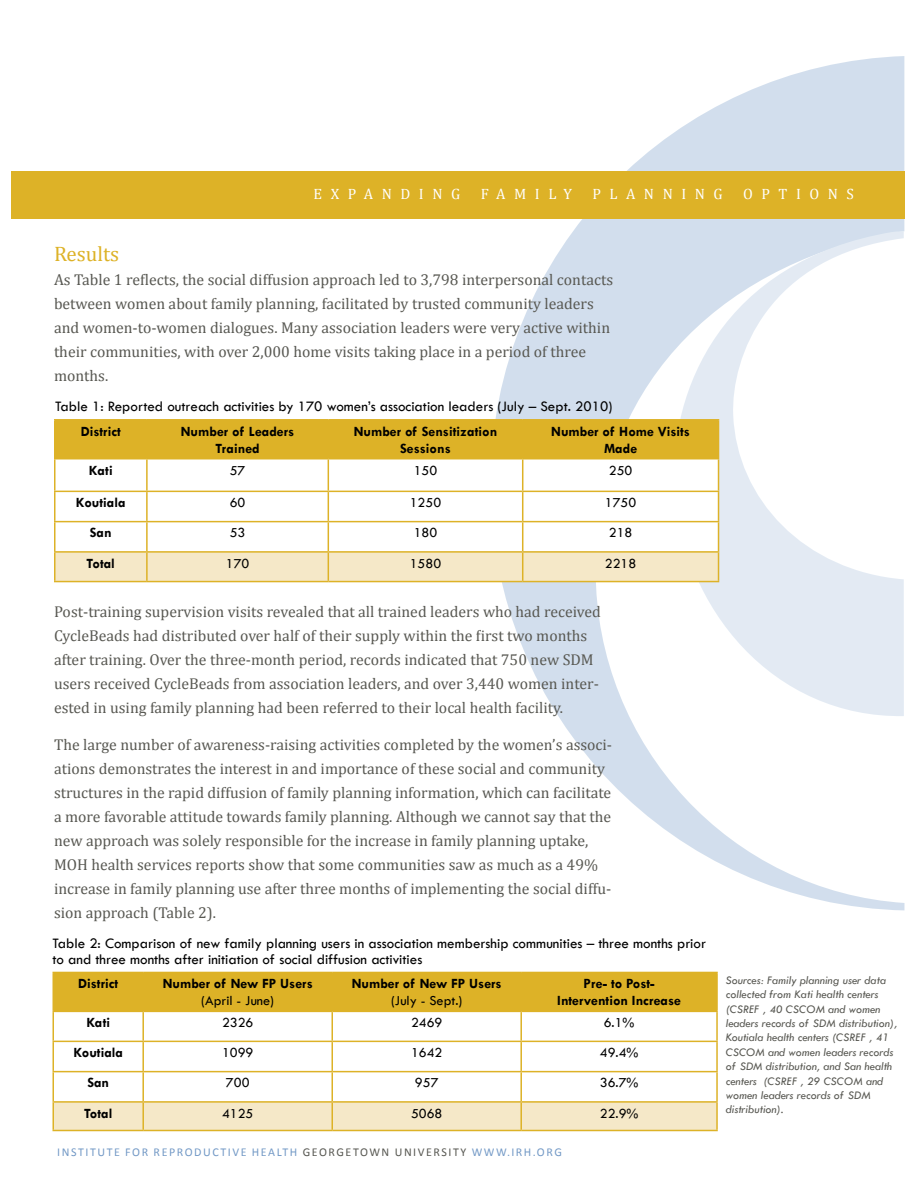
<style>
.page{position:relative;width:918px;height:1188px;background:#fff}
.page>*{position:absolute;margin:0;border:0;box-sizing:border-box;transform-origin:0 0}
.t1{font:21px "Cambria";color:#ddb227}
.t2{font:15.75px/24px "Cambria";color:#585852}
.t3{font:15px/16.5px "Tw Cen";color:#000}
.t4{font:15px "Cambria";letter-spacing:.57em;color:#fff}
.t5{font:700 14.25px/17.1px "Tw Cen";color:#000;text-align:center}
.t6{font:14.25px "Tw Cen";color:#000}
.t7{font:italic 12px/14.4px "Tw Cen";color:#585852}
.t8{font:12px "Calibri";letter-spacing:.13em;color:#7399c6}
.s1{color:#585852}
</style>
<div class="page">
<svg style="left:491px;top:56px;width:414px;height:854px"></svg>
<svg style="left:669px;top:231px;width:235px;height:487px"></svg>
<div style="left:11px;top:171px;width:893px;height:48px;background:#ddb227"></div>
<div style="left:56px;top:421px;width:662px;height:37px;background:#ddb227"></div>
<svg style="left:56px;top:459px;width:662px;height:32px"></svg>
<hr style="left:54px;top:458px;width:93px;height:1px;background:#ddb227">
<hr style="left:147px;top:458px;width:181px;height:1px;background:#ddb227">
<hr style="left:328px;top:458px;width:195px;height:1px;background:#ddb227">
<hr style="left:523px;top:458px;width:196px;height:1px;background:#ddb227">
<hr style="left:54px;top:491px;width:93px;height:1px;background:#ddb227">
<hr style="left:54px;top:521px;width:93px;height:1px;background:#ddb227">
<hr style="left:54px;top:551px;width:93px;height:2px;background:#ddb227">
<hr style="left:54px;top:419px;width:93px;height:2px;background:#ddb227">
<hr style="left:54px;top:421px;width:2px;height:37px;background:#ddb227">
<hr style="left:54px;top:459px;width:2px;height:32px;background:#ddb227">
<hr style="left:54px;top:492px;width:2px;height:29px;background:#ddb227">
<hr style="left:54px;top:522px;width:2px;height:29px;background:#ddb227">
<hr style="left:54px;top:553px;width:2px;height:28px;background:#ddb227">
<hr style="left:54px;top:581px;width:93px;height:1px;background:#ddb227">
<hr style="left:523px;top:419px;width:196px;height:2px;background:#ddb227">
<hr style="left:718px;top:421px;width:1px;height:37px;background:#ddb227">
<hr style="left:718px;top:459px;width:1px;height:32px;background:#ddb227">
<hr style="left:147px;top:419px;width:181px;height:2px;background:#ddb227">
<hr style="left:146px;top:421px;width:2px;height:37px;background:#ddb227">
<hr style="left:146px;top:459px;width:2px;height:32px;background:#ddb227">
<hr style="left:328px;top:419px;width:195px;height:2px;background:#ddb227">
<hr style="left:328px;top:421px;width:1px;height:37px;background:#ddb227">
<hr style="left:522px;top:421px;width:1px;height:37px;background:#ddb227">
<hr style="left:328px;top:459px;width:1px;height:32px;background:#ddb227">
<hr style="left:522px;top:459px;width:1px;height:32px;background:#ddb227">
<svg style="left:55px;top:491px;width:664px;height:91px"></svg>
<hr style="left:328px;top:581px;width:195px;height:1px;background:#ddb227">
<hr style="left:52px;top:1011px;width:91px;height:1px;background:#ddb227">
<hr style="left:521px;top:1011px;width:197px;height:1px;background:#ddb227">
<hr style="left:52px;top:1041px;width:91px;height:1px;background:#ddb227">
<hr style="left:521px;top:1041px;width:197px;height:1px;background:#ddb227">
<hr style="left:52px;top:1071px;width:91px;height:1px;background:#ddb227">
<hr style="left:521px;top:1071px;width:197px;height:1px;background:#ddb227">
<hr style="left:52px;top:1101px;width:91px;height:2px;background:#ddb227">
<hr style="left:521px;top:1101px;width:197px;height:2px;background:#ddb227">
<hr style="left:52px;top:972px;width:91px;height:1px;background:#ddb227">
<hr style="left:52px;top:973px;width:2px;height:38px;background:#ddb227">
<hr style="left:52px;top:1012px;width:2px;height:29px;background:#ddb227">
<hr style="left:52px;top:1042px;width:2px;height:29px;background:#ddb227">
<hr style="left:52px;top:1072px;width:2px;height:29px;background:#ddb227">
<hr style="left:52px;top:1103px;width:2px;height:27px;background:#ddb227">
<hr style="left:52px;top:1130px;width:91px;height:1px;background:#ddb227">
<hr style="left:521px;top:972px;width:197px;height:1px;background:#ddb227">
<hr style="left:716px;top:973px;width:2px;height:38px;background:#ddb227">
<hr style="left:716px;top:1012px;width:2px;height:29px;background:#ddb227">
<hr style="left:716px;top:1042px;width:2px;height:29px;background:#ddb227">
<hr style="left:716px;top:1072px;width:2px;height:29px;background:#ddb227">
<hr style="left:716px;top:1103px;width:2px;height:27px;background:#ddb227">
<hr style="left:521px;top:1130px;width:197px;height:1px;background:#ddb227">
<hr style="left:143px;top:1130px;width:189px;height:1px;background:#ddb227">
<svg style="left:53px;top:972px;width:664px;height:158px"></svg>
<hr style="left:520px;top:1103px;width:2px;height:27px;background:#ddb227">
<hr style="left:332px;top:1130px;width:189px;height:1px;background:#ddb227">
<p class="t4" style="left:314px;top:185px;width:148px">EXPANDING</p>
<p class="t4" style="left:481px;top:185px;width:93px">FAMILY</p>
<p class="t4" style="left:592px;top:185px;width:132px">PLANNING</p>
<p class="t4" style="left:743px;top:185px;width:112px">OPTIONS</p>
<h1 class="t1" style="left:54px;top:241px;width:67px">Results</h1>
<p class="t2" style="left:54px;top:267px;width:561px">As Table 1 reflects, the social diffusion approach led to 3,798 interpersonal contacts between women about family planning, facilitated by trusted community leaders and women-to-women dialogues. Many association leaders were very active within their communities, with over 2,000 home visits taking place in a period of three months.</p>
<p class="t3" style="left:55px;top:398px;width:559px">Table 1: Reported outreach activities by 170 women’s association leaders (July – Sept. 2010)</p>
<p class="t5" style="left:81px;top:422px;width:42px">District</p>
<p class="t5" style="left:181px;top:422px;width:115px">Number of Leaders<br>Trained</p>
<p class="t5" style="left:354px;top:422px;width:145px">Number of Sensitization<br>Sessions</p>
<p class="t5" style="left:551px;top:422px;width:140px">Number of Home Visits<br>Made</p>
<p class="t5" style="left:89px;top:461px;width:25px">Kati</p>
<p class="t6" style="left:230px;top:462px;width:17px">57</p>
<p class="t6" style="left:414px;top:462px;width:25px">150</p>
<p class="t6" style="left:609px;top:462px;width:25px">250</p>
<p class="t5" style="left:76px;top:494px;width:51px">Koutiala</p>
<p class="t6" style="left:230px;top:494px;width:17px">60</p>
<p class="t6" style="left:410px;top:494px;width:33px">1250</p>
<p class="t6" style="left:605px;top:494px;width:33px">1750</p>
<p class="t5" style="left:90px;top:524px;width:23px">San</p>
<p class="t6" style="left:230px;top:524px;width:17px">53</p>
<p class="t6" style="left:414px;top:524px;width:25px">180</p>
<p class="t6" style="left:609px;top:524px;width:25px">218</p>
<p class="t5" style="left:87px;top:554px;width:30px">Total</p>
<p class="t6" style="left:226px;top:555px;width:25px">170</p>
<p class="t6" style="left:410px;top:555px;width:33px">1580</p>
<p class="t6" style="left:605px;top:555px;width:33px">2218</p>
<p class="t2" style="left:54px;top:599px;width:548px">Post-training supervision visits revealed that all trained leaders who had received CycleBeads had distributed over half of their supply within the first two months after training. Over the three-month period, records indicated that 750 new SDM users received CycleBeads from association leaders, and over 3,440 women inter&shy;ested in using family planning had been referred to their local health facility.</p>
<p class="t2" style="left:54px;top:733px;width:560px">The large number of awareness-raising activities completed by the women’s associ&shy;ations demonstrates the interest in and importance of these social and community structures in the rapid diffusion of family planning information, which can facilitate a more favorable attitude towards family planning. Although we cannot say that the new approach was solely responsible for the increase in family planning uptake, MOH health services reports show that some communities saw as much as a 49% increase in family planning use after three months of implementing the social diffu&shy;sion approach (Table 2).</p>
<p class="t3" style="left:52px;top:935px;width:655px">Table 2: Comparison of new family planning users in association membership communities – three months prior to and three months after initiation of social diffusion activities</p>
<p class="t5" style="left:78px;top:975px;width:42px">District</p>
<p class="t5" style="left:163px;top:975px;width:152px">Number of New FP Users</p>
<p class="t6" style="left:201px;top:992px;width:74px">(April - June)</p>
<p class="t5" style="left:352px;top:975px;width:151px">Number of New FP Users</p>
<p class="t6" style="left:391px;top:992px;width:73px">(July - Sept.)</p>
<p class="t5" style="left:557px;top:975px;width:125px">Pre- to Post-<br>Intervention Increase</p>
<p class="t5" style="left:86px;top:1014px;width:25px">Kati</p>
<p class="t6" style="left:222px;top:1014px;width:33px">2326</p>
<p class="t6" style="left:411px;top:1014px;width:33px">2469</p>
<p class="t6" style="left:604px;top:1014px;width:32px">6.1%</p>
<p class="t5" style="left:73px;top:1044px;width:51px">Koutiala</p>
<p class="t6" style="left:222px;top:1044px;width:33px">1099</p>
<p class="t6" style="left:411px;top:1044px;width:33px">1642</p>
<p class="t6" style="left:600px;top:1044px;width:40px">49.4%</p>
<p class="t5" style="left:87px;top:1074px;width:23px">San</p>
<p class="t6" style="left:226px;top:1074px;width:25px">700</p>
<p class="t6" style="left:415px;top:1074px;width:25px">957</p>
<p class="t6" style="left:600px;top:1074px;width:40px">36.7%</p>
<p class="t5" style="left:84px;top:1104px;width:30px">Total</p>
<p class="t6" style="left:222px;top:1105px;width:33px">4125</p>
<p class="t6" style="left:411px;top:1105px;width:33px">5068</p>
<p class="t6" style="left:600px;top:1105px;width:40px">22.9%</p>
<p class="t8" style="left:57px;top:1145px;width:506px">INSTITUTE FOR REPRODUCTIVE HEALTH <span class="s1">GEORGETOWN UNIVERSITY</span> WWW.IRH.ORG</p>
<p class="t7" style="left:726px;top:973px;width:173px">Sources: Family planning user data collected from Kati health centers (CSREF , 40 CSCOM and women leaders records of SDM distribution),<br>Koutiala health centers (CSREF , 41<br>CSCOM and women leaders records of SDM distribution, and San health centers (CSREF , 29 CSCOM and women leaders records of SDM distribution).</p>
</div>
